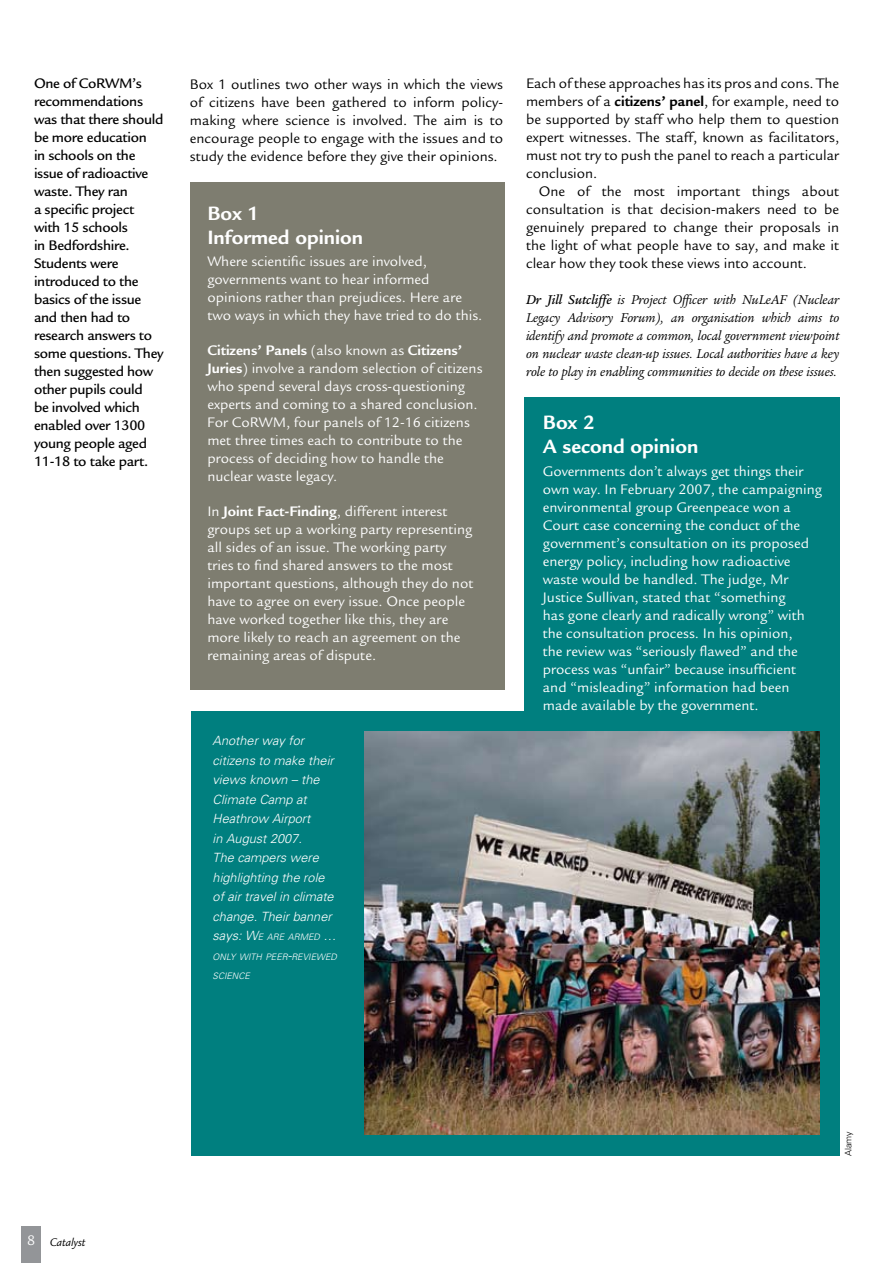
<style>
.page{position:relative;width:893px;height:1263px;background:#fff}
.page>*{position:absolute;margin:0;border:0;box-sizing:border-box;transform-origin:0 0}
.t1{font:700 21px/24px "Legacy Sans";color:#fff}
.t2{font:15px/18px "Legacy Sans";color:#fff}
.t3{font:15px/18px "Legacy Sans";color:#000;text-align:justify}
.t4{font:500 15px/18px "Legacy Sans";letter-spacing:-.02em;color:#000}
.t5{font:italic 13.95px/18px "Legacy Ser ITC";letter-spacing:-.005em;color:#000;text-align:justify}
.t6{font:italic 300 12.75px/19.5px "Univers";color:#fff}
.t7{font:italic 12px "Legacy Sans";color:#000}
.t8{font:300 9px "Univers";color:#000}
.t9{font:italic 300 8.85px "Univers";color:#fff}
.s1{font-weight:700}
.s2{font-size:12.75px}
.s3{font-weight:500}
.s4{font-style:normal;font-size:15px;color:#fff}
</style>
<div class="page">
<div style="left:21px;top:1226px;width:20px;height:37px;background:#939598"></div>
<div style="left:190px;top:182px;width:314px;height:507px;background:#7e7d70"></div>
<div style="left:191px;top:711px;width:649px;height:445px;background:#007f7f"></div>
<div style="left:524px;top:397px;width:316px;height:759px;background:#007f7f"></div>
<img style="left:364px;top:732px;width:455px;height:402px">
<p class="t4" style="left:34px;top:74px;width:131px">One of CoRWM’s recommendations was that there should be more education<br>in schools on the issue of radioactive waste. They ran<br>a specific project with 15 schools<br>in Bedfordshire.<br>Students were introduced to the basics of the issue and then had to research answers to some questions. They then suggested how other pupils could<br>be involved which enabled over 1300 young people aged<br>11-18 to take part.</p>
<p class="t3" style="left:190px;top:75px;width:315px">Box 1 outlines two other ways in which the views of citizens have been gathered to inform policy&shy;making where science is involved. The aim is to encourage people to engage with the issues and to study the evidence before they give their opinions.</p>
<h1 class="t1" style="left:207px;top:201px;width:157px">Box 1<br>Informed opinion</h1>
<p class="t2" style="left:207px;top:253px;width:276px">Where scientific issues are involved, governments want to hear informed opinions rather than prejudices. Here are two ways in which they have tried to do this.</p>
<p class="t2" style="left:207px;top:342px;width:277px"><span class="s1">Citizens’ Panels</span> (also known as <span class="s1">Citizens’ Juries</span>) involve a random selection of citizens who spend several days cross-questioning experts and coming to a shared conclusion.<br>For CoRWM, four panels of 12-16 citizens met three times each to contribute to the process of deciding how to handle the nuclear waste legacy.</p>
<p class="t2" style="left:207px;top:503px;width:267px">In <span class="s1">Joint Fact-Finding</span>, different interest groups set up a working party representing all sides of an issue. The working party tries to find shared answers to the most important questions, although they do not have to agree on every issue. Once people have worked together like this, they are more likely to reach an agreement on the remaining areas of dispute.</p>
<p class="t6" style="left:213px;top:730px;width:123px">Another way for citizens to make their views known – the<br>Climate Camp at<br>Heathrow Airport<br>in August 2007.<br>The campers were highlighting the role of air travel in climate change. Their banner</p>
<p class="t9" style="left:213px;top:932px;width:125px"><span class="s2">says:</span> <span class="s2">W</span>E ARE ARMED <span class="s2">…</span></p>
<p class="t9" style="left:213px;top:951px;width:126px">ONLY WITH PEER<span class="s2">-</span>REVIEWED</p>
<p class="t9" style="left:213px;top:971px;width:39px">SCIENCE</p>
<p class="t3" style="left:526px;top:74px;width:315px">Each of these approaches has its pros and cons. The members of a <span class="s1">citizens’ panel</span>, for example, need to be supported by staff who help them to question expert witnesses. The staff, known as facilitators, must not try to push the panel to reach a particular conclusion.</p>
<p class="t3" style="left:526px;top:182px;width:315px;text-indent:13px">One of the most important things about consultation is that decision-makers need to be genuinely prepared to change their proposals in the light of what people have to say, and make it clear how they took these views into account.</p>
<p class="t5" style="left:526px;top:291px;width:315px"><span class="s3">Dr Jill Sutcliffe</span> is Project Officer with NuLeAF (Nuclear Legacy Advisory Forum), an organisation which aims to identify and promote a common, local government viewpoint on nuclear waste clean-up issues. Local authorities have a key role to play in enabling communities to decide on these issues.</p>
<h1 class="t1" style="left:543px;top:411px;width:157px">Box 2<br>A second opinion</h1>
<p class="t2" style="left:543px;top:462px;width:281px">Governments don’t always get things their own way. In February 2007, the campaigning environmental group Greenpeace won a Court case concerning the conduct of the government’s consultation on its proposed energy policy, including how radioactive waste would be handled. The judge, Mr Justice Sullivan, stated that “something<br>has gone clearly and radically wrong” with the consultation process. In his opinion,<br>the review was “seriously flawed” and the process was “unfair” because insufficient and “misleading” information had been made available by the government.</p>
<p class="t7" style="left:27px;top:1236px;width:60px"><span class="s4">8</span> Catalyst</p>
<p class="t8" style="left:843px;top:1156px;width:27px;rotate:-90deg">Alamy</p>
</div>
